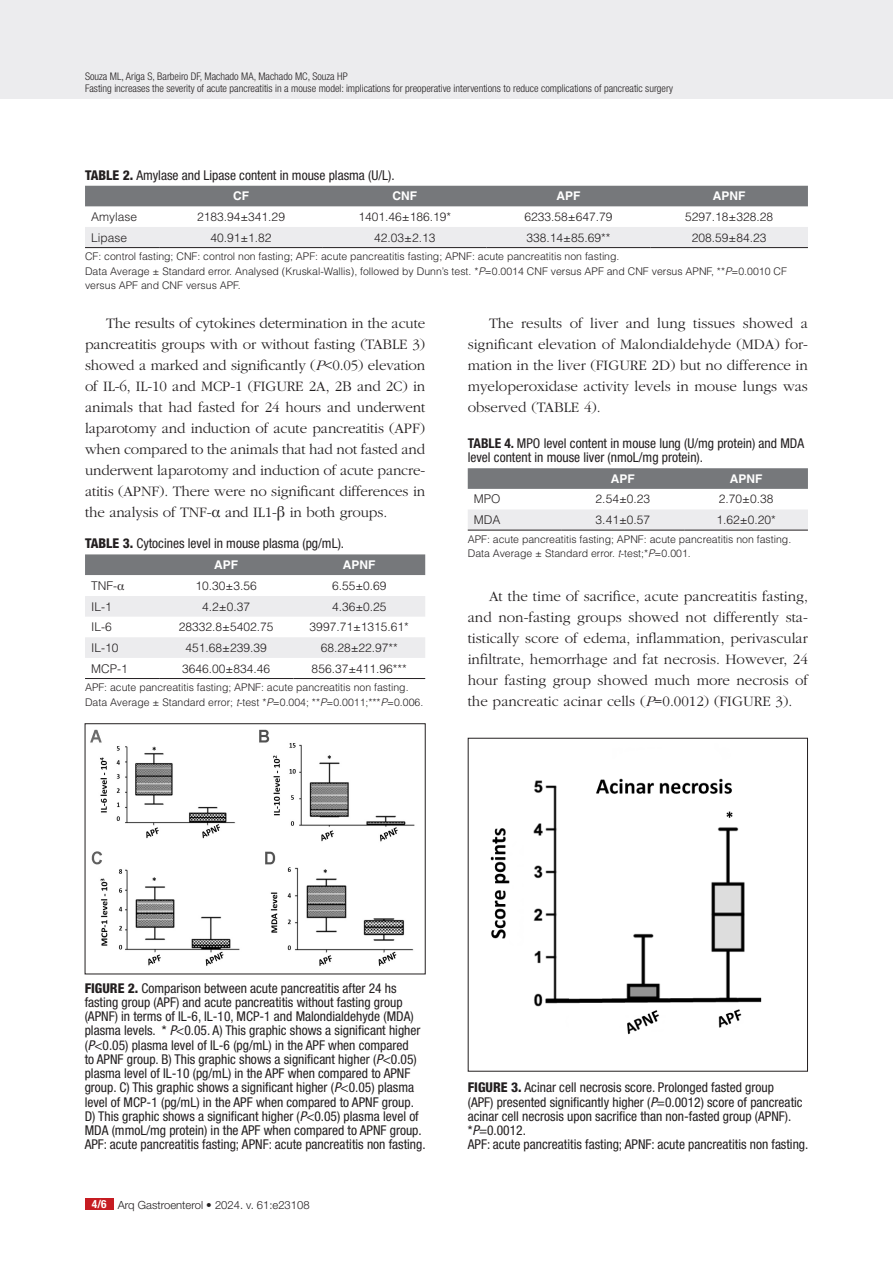
<style>
.page{position:relative;width:893px;height:1263px;background:#fff}
.page>*{position:absolute;margin:0;border:0;box-sizing:border-box;transform-origin:0 0}
.Body_Text{font:300 15px/21px "Garamond";color:#231f20;text-align:justify}
.Legenda{font:condensed 13.5px/14.2px "Helvetica Neue LT Pro";color:#231f20}
.Body_Tabela{font:300 12px "Helvetica LT Std";color:#231f20}
.Tit_Tab{font:700 12px "Helvetica LT Std";color:#fff}
.t1{font:300 11.25px "Helvetica Neue LT Pro";color:#231f20}
.Legenda_TAB{font:300 10.5px/14.2px "Helvetica LT Std";color:#231f20}
.t2{font:300 condensed 10.5px/12px "Helvetica Neue LT Pro";color:#231f20}
.s1{font-weight:800}
.s2{font-style:italic}
.s3{font-family:"Times";font-weight:400}
.s4{font-weight:700}
.s5{font-weight:700;font-stretch:condensed;color:#fff}
</style>
<div class="page">
<div style="left:85px;top:1198px;width:29px;height:12px;background:#c61c22"></div>
<div style="left:0;top:0;width:893px;height:99px;background:#ececee"></div>
<div style="left:85px;top:186px;width:723px;height:20px;background:#76787b"></div>
<div style="left:85px;top:227px;width:723px;height:20px;background:#ececee"></div>
<hr style="left:85px;top:247px;width:74px;height:1px;background:#231f20">
<hr style="left:159px;top:247px;width:164px;height:1px;background:#231f20">
<hr style="left:323px;top:247px;width:164px;height:1px;background:#231f20">
<hr style="left:487px;top:247px;width:163px;height:1px;background:#231f20">
<hr style="left:650px;top:247px;width:158px;height:1px;background:#231f20">
<img style="left:90px;top:729px;width:325px;height:237px">
<div style="left:85px;top:723px;width:341px;height:251px;border:1px solid #231f20"></div>
<div style="left:85px;top:554px;width:340px;height:21px;background:#76787b"></div>
<svg style="left:85px;top:596px;width:340px;height:62px"></svg>
<hr style="left:85px;top:678px;width:74px;height:1px;background:#231f20">
<hr style="left:159px;top:678px;width:134px;height:1px;background:#231f20">
<hr style="left:293px;top:678px;width:132px;height:1px;background:#231f20">
<svg style="left:468px;top:468px;width:340px;height:21px;background:#787a7d"></svg>
<div style="left:468px;top:510px;width:340px;height:20px;background:#ececee"></div>
<hr style="left:468px;top:530px;width:93px;height:1px;background:#231f20">
<hr style="left:561px;top:530px;width:124px;height:1px;background:#231f20">
<hr style="left:685px;top:530px;width:123px;height:1px;background:#231f20">
<img style="left:490px;top:778px;width:272px;height:257px">
<div style="left:468px;top:738px;width:340px;height:333px;border:1px solid #231f20"></div>
<p class="t2" style="left:85px;top:70px;width:590px">Souza ML, Ariga S, Barbeiro DF, Machado MA, Machado MC, Souza HP<br>Fasting increases the severity of acute pancreatitis in a mouse model: implications for preoperative interventions to reduce complications of pancreatic surgery</p>
<p class="Legenda" style="left:85px;top:168px;width:311px"><span class="s1">TABLE 2.</span> Amylase and Lipase content in mouse plasma (U/L).</p>
<p class="Tit_Tab" style="left:233px;top:189px;width:17px">CF</p>
<p class="Tit_Tab" style="left:392px;top:189px;width:26px">CNF</p>
<p class="Tit_Tab" style="left:556px;top:189px;width:25px">APF</p>
<p class="Tit_Tab" style="left:713px;top:189px;width:34px">APNF</p>
<p class="Body_Tabela" style="left:91px;top:209px;width:48px">Amylase</p>
<p class="Body_Tabela" style="left:197px;top:209px;width:89px">2183.94±341.29</p>
<p class="Body_Tabela" style="left:358px;top:209px;width:94px">1401.46±186.19*</p>
<p class="Body_Tabela" style="left:524px;top:209px;width:89px">6233.58±647.79</p>
<p class="Body_Tabela" style="left:685px;top:209px;width:89px">5297.18±328.28</p>
<p class="Body_Tabela" style="left:91px;top:230px;width:38px">Lipase</p>
<p class="Body_Tabela" style="left:210px;top:230px;width:63px">40.91±1.82</p>
<p class="Body_Tabela" style="left:374px;top:230px;width:63px">42.03±2.13</p>
<p class="Body_Tabela" style="left:526px;top:230px;width:85px">338.14±85.69**</p>
<p class="Body_Tabela" style="left:692px;top:230px;width:76px">208.59±84.23</p>
<p class="Legenda_TAB" style="left:85px;top:249px;width:536px">CF: control fasting; CNF: control non fasting; APF: acute pancreatitis fasting; APNF: acute pancreatitis non fasting.</p>
<p class="Legenda_TAB" style="left:85px;top:264px;width:703px">Data Average ± Standard error. Analysed (Kruskal-Wallis), followed by Dunn’s test. *<span class="s2">P</span>=0.0014 CNF versus APF and CNF versus APNF, **<span class="s2">P</span>=0.0010 CF versus APF and CNF versus APF.</p>
<p class="Body_Text" style="left:85px;top:313px;width:342px;text-indent:21px">The results of cytokines determination in the acute pancreatitis groups with or without fasting (TABLE 3) showed a marked and significantly (<span class="s2">P</span>&lt;0.05) elevation of IL-6, IL-10 and MCP-1 (FIGURE 2A, 2B and 2C) in animals that had fasted for 24 hours and underwent laparotomy and induction of acute pancreatitis (APF) when compared to the animals that had not fasted and underwent laparotomy and induction of acute pancre&shy;atitis (APNF). There were no significant differences in the analysis of TNF-<span class="s3">α</span> and IL1-<span class="s3">β</span> in both groups.</p>
<p class="Body_Text" style="left:468px;top:313px;width:342px;text-indent:21px">The results of liver and lung tissues showed a significant elevation of Malondialdehyde (MDA) for&shy;mation in the liver (FIGURE 2D) but no difference in myeloperoxidase activity levels in mouse lungs was observed (TABLE 4).</p>
<p class="Legenda" style="left:468px;top:436px;width:338px"><span class="s4">TABLE 4.</span> MPO level content in mouse lung (U/mg protein) and MDA level content in mouse liver (nmoL/mg protein).</p>
<p class="Tit_Tab" style="left:611px;top:471px;width:25px">APF</p>
<p class="Tit_Tab" style="left:730px;top:471px;width:34px">APNF</p>
<p class="Body_Tabela" style="left:474px;top:492px;width:28px">MPO</p>
<p class="Body_Tabela" style="left:596px;top:492px;width:56px">2.54±0.23</p>
<p class="Body_Tabela" style="left:719px;top:492px;width:56px">2.70±0.38</p>
<p class="Body_Tabela" style="left:474px;top:512px;width:28px">MDA</p>
<p class="Body_Tabela" style="left:596px;top:512px;width:56px">3.41±0.57</p>
<p class="Body_Tabela" style="left:717px;top:512px;width:61px">1.62±0.20*</p>
<p class="Legenda_TAB" style="left:468px;top:532px;width:325px">APF: acute pancreatitis fasting; APNF: acute pancreatitis non fasting.</p>
<p class="Legenda_TAB" style="left:468px;top:546px;width:224px">Data Average ± Standard error. <span class="s2">t</span>-test;*<span class="s2">P</span>=0.001.</p>
<p class="Body_Text" style="left:468px;top:586px;width:342px;text-indent:21px">At the time of sacrifice, acute pancreatitis fasting, and non-fasting groups showed not differently sta&shy;tistically score of edema, inflammation, perivascular infiltrate, hemorrhage and fat necrosis. However, 24 hour fasting group showed much more necrosis of the pancreatic acinar cells (<span class="s2">P</span>=0.0012) (FIGURE 3).</p>
<p class="Legenda" style="left:85px;top:536px;width:261px"><span class="s1">TABLE 3.</span> Cytocines level in mouse plasma (pg/mL).</p>
<p class="Tit_Tab" style="left:214px;top:557px;width:25px">APF</p>
<p class="Tit_Tab" style="left:343px;top:557px;width:34px">APNF</p>
<p class="Body_Tabela" style="left:91px;top:578px;width:35px">TNF-<span class="s3">α</span></p>
<p class="Body_Tabela" style="left:196px;top:578px;width:63px">10.30±3.56</p>
<p class="Body_Tabela" style="left:332px;top:578px;width:56px">6.55±0.69</p>
<p class="Body_Tabela" style="left:91px;top:599px;width:22px">IL-1</p>
<p class="Body_Tabela" style="left:202px;top:599px;width:49px">4.2±0.37</p>
<p class="Body_Tabela" style="left:332px;top:599px;width:56px">4.36±0.25</p>
<p class="Body_Tabela" style="left:91px;top:619px;width:22px">IL-6</p>
<p class="Body_Tabela" style="left:179px;top:619px;width:96px">28332.8±5402.75</p>
<p class="Body_Tabela" style="left:310px;top:619px;width:101px">3997.71±1315.61*</p>
<p class="Body_Tabela" style="left:91px;top:640px;width:29px">IL-10</p>
<p class="Body_Tabela" style="left:186px;top:640px;width:83px">451.68±239.39</p>
<p class="Body_Tabela" style="left:321px;top:640px;width:79px">68.28±22.97**</p>
<p class="Body_Tabela" style="left:91px;top:661px;width:38px">MCP-1</p>
<p class="Body_Tabela" style="left:182px;top:661px;width:89px">3646.00±834.46</p>
<p class="Body_Tabela" style="left:312px;top:661px;width:97px">856.37±411.96***</p>
<p class="Legenda_TAB" style="left:85px;top:680px;width:325px">APF: acute pancreatitis fasting; APNF: acute pancreatitis non fasting.</p>
<p class="Legenda_TAB" style="left:85px;top:695px;width:340px">Data Average ± Standard error; <span class="s2">t</span>-test *<span class="s2">P</span>=0.004; **<span class="s2">P</span>=0.0011;***<span class="s2">P</span>=0.006.</p>
<p class="Legenda" style="left:85px;top:981px;width:339px"><span class="s1">FIGURE 2.</span> Comparison between acute pancreatitis after 24 hs fasting group (APF) and acute pancreatitis without fasting group (APNF) in terms of IL-6, IL-10, MCP-1 and Malondialdehyde (MDA) plasma levels. * <span class="s2">P</span>&lt;0.05. A) This graphic shows a significant higher (<span class="s2">P</span>&lt;0.05) plasma level of IL-6 (pg/mL) in the APF when compared<br>to APNF group. B) This graphic shows a significant higher (<span class="s2">P</span>&lt;0.05) plasma level of IL-10 (pg/mL) in the APF when compared to APNF group. C) This graphic shows a significant higher (<span class="s2">P</span>&lt;0.05) plasma level of MCP-1 (pg/mL) in the APF when compared to APNF group.<br>D) This graphic shows a significant higher (<span class="s2">P</span>&lt;0.05) plasma level of MDA (mmoL/mg protein) in the APF when compared to APNF group.</p>
<p class="Legenda" style="left:85px;top:1137px;width:343px">APF: acute pancreatitis fasting; APNF: acute pancreatitis non fasting.</p>
<p class="t1" style="left:92px;top:1198px;width:219px"><span class="s5">4/6</span> Arq Gastroenterol • 2024. v. 61:e23108</p>
<p class="Legenda" style="left:468px;top:1080px;width:336px"><span class="s1">FIGURE 3.</span> Acinar cell necrosis score. Prolonged fasted group (APF) presented significantly higher (<span class="s2">P</span>=0.0012) score of pancreatic acinar cell necrosis upon sacrifice than non-fasted group (APNF). *<span class="s2">P</span>=0.0012.</p>
<p class="Legenda" style="left:468px;top:1137px;width:342px">APF: acute pancreatitis fasting; APNF: acute pancreatitis non fasting.</p>
</div>
